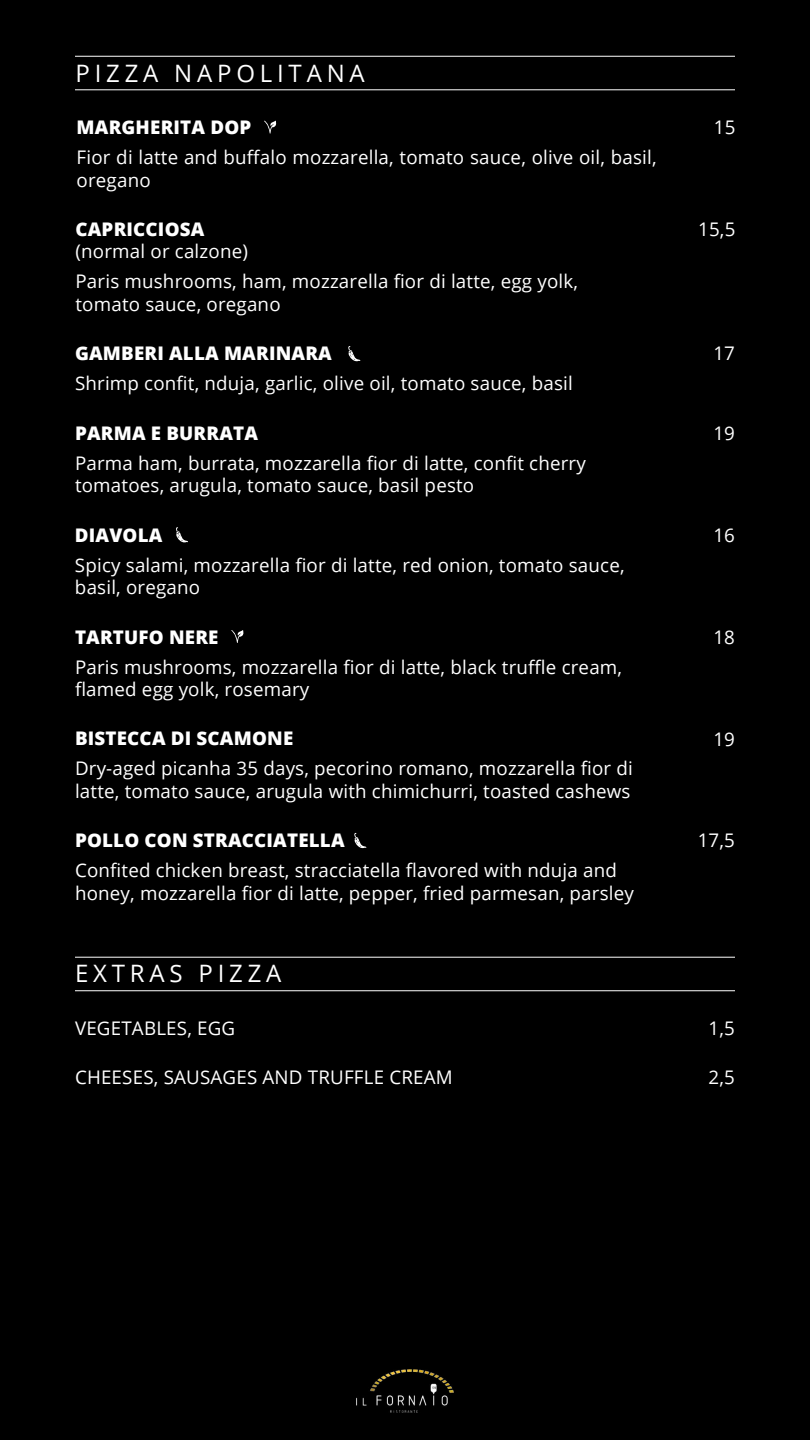
<style>
.page{position:relative;width:810px;height:1440px;background:#000}
.page>*{position:absolute;margin:0;border:0;box-sizing:border-box;transform-origin:0 0}
.t1{font:24px "Open Sans";letter-spacing:.2em;color:#fff}
.t2{font:18.75px/22.5px "Open Sans";letter-spacing:.01em;color:#fff}
.t3{font:800 18.75px "Open Sans";letter-spacing:.01em;color:#fff}
</style>
<div class="page">
<img style="left:357px;top:1370px;width:96px;height:43px">
<hr style="left:75px;top:56px;width:660px;height:1px;background:#fff">
<hr style="left:75px;top:89px;width:660px;height:1px;background:#fff">
<svg style="left:354px;top:833px;width:13px;height:16px"></svg>
<hr style="left:75px;top:957px;width:660px;height:1px;background:#fff">
<hr style="left:75px;top:990px;width:660px;height:1px;background:#fff">
<svg style="left:264px;top:121px;width:13px;height:13px"></svg>
<svg style="left:348px;top:346px;width:13px;height:16px"></svg>
<svg style="left:176px;top:527px;width:12px;height:16px"></svg>
<svg style="left:231px;top:630px;width:13px;height:13px"></svg>
<p class="t1" style="left:75px;top:56px;width:291px">PIZZA NAPOLITANA</p>
<p class="t3" style="left:77px;top:113px;width:176px">MARGHERITA DOP</p>
<p class="t2" style="left:77px;top:146px;width:582px">Fior di latte and buffalo mozzarella, tomato sauce, olive oil, basil, oregano</p>
<p class="t3" style="left:75px;top:215px;width:130px">CAPRICCIOSA</p>
<p class="t2" style="left:75px;top:236px;width:504px;line-height:30px">(normal or calzone)<br>Paris mushrooms, ham, mozzarella fior di latte, egg yolk,</p>
<p class="t2" style="left:75px;top:292px;width:207px">tomato sauce, oregano</p>
<p class="t3" style="left:75px;top:339px;width:258px">GAMBERI ALLA MARINARA</p>
<p class="t2" style="left:75px;top:372px;width:499px">Shrimp confit, nduja, garlic, olive oil, tomato sauce, basil</p>
<p class="t3" style="left:75px;top:419px;width:185px">PARMA E BURRATA</p>
<p class="t2" style="left:75px;top:451px;width:512px">Parma ham, burrata, mozzarella fior di latte, confit cherry tomatoes, arugula, tomato sauce, basil pesto</p>
<p class="t3" style="left:75px;top:521px;width:89px">DIAVOLA</p>
<p class="t2" style="left:75px;top:553px;width:551px">Spicy salami, mozzarella fior di latte, red onion, tomato sauce, basil, oregano</p>
<p class="t3" style="left:75px;top:622px;width:145px">TARTUFO NERE</p>
<p class="t2" style="left:75px;top:655px;width:549px">Paris mushrooms, mozzarella fior di latte, black truffle cream, flamed egg yolk, rosemary</p>
<p class="t3" style="left:75px;top:724px;width:220px">BISTECCA DI SCAMONE</p>
<p class="t2" style="left:75px;top:757px;width:559px">Dry-aged picanha 35 days, pecorino romano, mozzarella fior di latte, tomato sauce, arugula with chimichurri, toasted cashews</p>
<p class="t3" style="left:75px;top:826px;width:271px">POLLO CON STRACCIATELLA</p>
<p class="t2" style="left:75px;top:859px;width:560px">Confited chicken breast, stracciatella flavored with nduja and honey, mozzarella fior di latte, pepper, fried parmesan, parsley</p>
<p class="t1" style="left:75px;top:957px;width:208px">EXTRAS PIZZA</p>
<p class="t2" style="left:714px;top:116px;width:23px">15</p>
<p class="t2" style="left:698px;top:217px;width:39px">15,5</p>
<p class="t2" style="left:713px;top:342px;width:23px">17</p>
<p class="t2" style="left:713px;top:421px;width:23px">19</p>
<p class="t2" style="left:713px;top:523px;width:23px">16</p>
<p class="t2" style="left:713px;top:625px;width:23px">18</p>
<p class="t2" style="left:713px;top:727px;width:23px">19</p>
<p class="t2" style="left:698px;top:829px;width:39px">17,5</p>
<p class="t2" style="left:75px;top:1016px;width:162px">VEGETABLES, EGG</p>
<p class="t2" style="left:709px;top:1016px;width:28px">1,5</p>
<p class="t2" style="left:75px;top:1066px;width:379px">CHEESES, SAUSAGES AND TRUFFLE CREAM</p>
<p class="t2" style="left:709px;top:1066px;width:28px">2,5</p>
</div>
